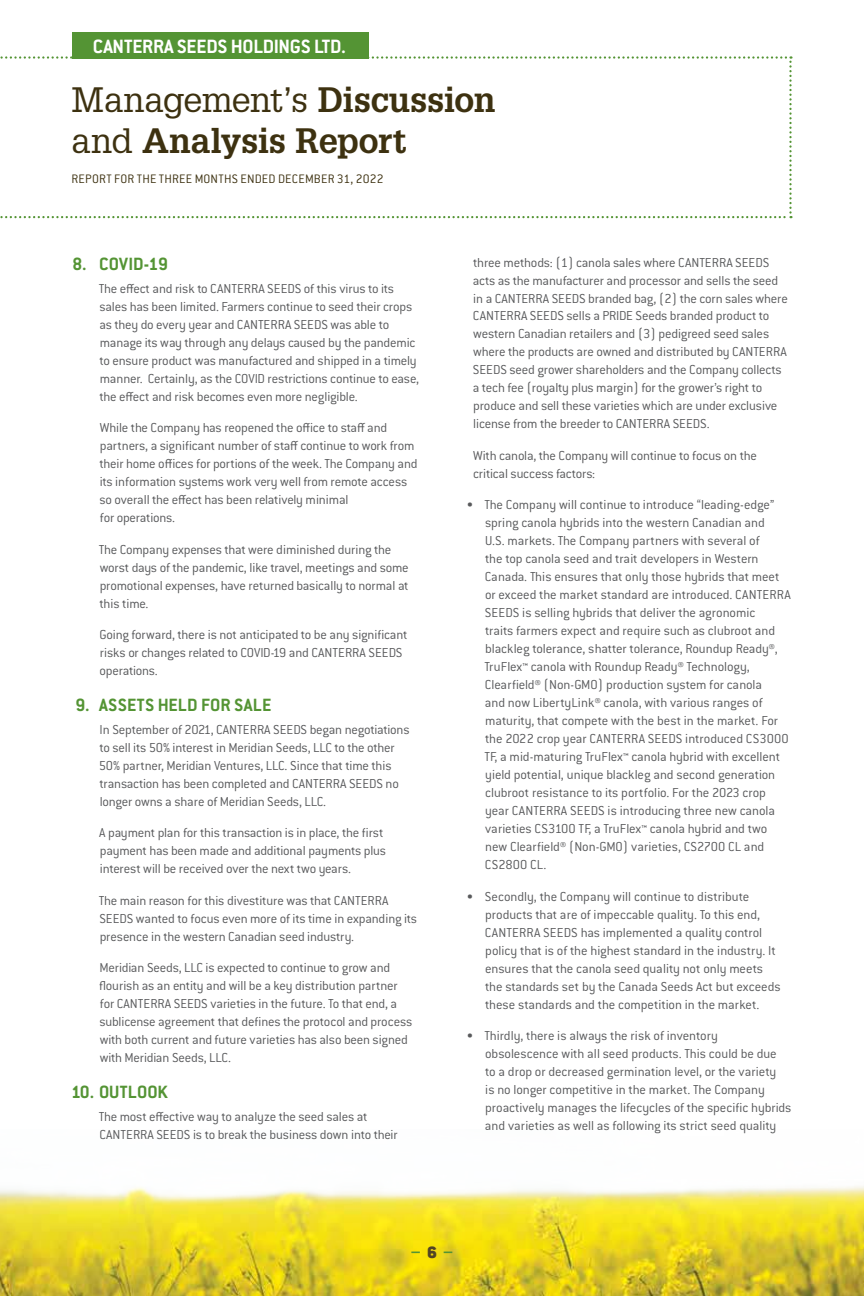
<style>
.page{position:relative;width:864px;height:1296px;background:#fff}
.page>*{position:absolute;margin:0;border:0;box-sizing:border-box;transform-origin:0 0}
.t1{font:700 34.5px/40.5px "Glypha LT Std";letter-spacing:-.01em;color:#3d3110}
.t2{font:700 21.15px "Conduit ITC Pro";letter-spacing:-.01em;color:#fff}
.t3{font:700 19.5px "Conduit ITC Pro";letter-spacing:.01em;color:#549434}
.t4{font:700 18px "Conduit ITC Pro";color:#549434}
.t5{font:300 14.25px/18px "Conduit ITC Pro";letter-spacing:-.01em;color:#58595b}
.t6{font:300 13.5px "Conduit ITC Pro";letter-spacing:.015em;color:#3d3110}
.s1{font-weight:400}
.s2{font-weight:900;color:#514425}
</style>
<div class="page">
<svg style="left:0;top:56px;width:792px;height:162px"></svg>
<div style="left:72px;top:32px;width:296px;height:27px;background:#549434"></div>
<img style="left:0;top:1186px;width:864px;height:110px">
<h2 class="t2" style="left:93px;top:34px;width:255px">CANTERRA SEEDS HOLDINGS LTD.</h2>
<h1 class="t1" style="left:71px;top:79px;width:425px"><span class="s1">Management’s</span> Discussion <span class="s1">and</span> Analysis Report</h1>
<p class="t6" style="left:71px;top:171px;width:314px">REPORT FOR THE THREE MONTHS ENDED DECEMBER 31, 2022</p>
<h3 class="t3" style="left:73px;top:253px;width:97px">8. COVID-19</h3>
<p class="t5" style="left:99px;top:279px;width:322px">The effect and risk to CANTERRA SEEDS of this virus to its sales has been limited. Farmers continue to seed their crops as they do every year and CANTERRA SEEDS was able to manage its way through any delays caused by the pandemic to ensure product was manufactured and shipped in a timely manner. Certainly, as the COVID restrictions continue to ease, the effect and risk becomes even more negligible.</p>
<p class="t5" style="left:100px;top:419px;width:319px">While the Company has reopened the office to staff and partners, a significant number of staff continue to work from their home offices for portions of the week. The Company and its information systems work very well from remote access so overall the effect has been relatively minimal<br>for operations.</p>
<p class="t5" style="left:99px;top:540px;width:311px">The Company expenses that were diminished during the worst days of the pandemic, like travel, meetings and some promotional expenses, have returned basically to normal at this time.</p>
<p class="t5" style="left:99px;top:626px;width:310px">Going forward, there is not anticipated to be any significant risks or changes related to COVID-19 and CANTERRA SEEDS operations.</p>
<h3 class="t3" style="left:75px;top:694px;width:197px">9. ASSETS HELD FOR SALE</h3>
<p class="t5" style="left:99px;top:720px;width:312px">In September of 2021, CANTERRA SEEDS began negotiations to sell its 50% interest in Meridian Seeds, LLC to the other 50% partner, Meridian Ventures, LLC. Since that time this transaction has been completed and CANTERRA SEEDS no longer owns a share of Meridian Seeds, LLC.</p>
<p class="t5" style="left:99px;top:824px;width:288px">A payment plan for this transaction is in place, the first payment has been made and additional payments plus interest will be received over the next two years.</p>
<p class="t5" style="left:99px;top:891px;width:320px">The main reason for this divestiture was that CANTERRA<br>SEEDS wanted to focus even more of its time in expanding its presence in the western Canadian seed industry.</p>
<p class="t5" style="left:99px;top:959px;width:315px">Meridian Seeds, LLC is expected to continue to grow and flourish as an entity and will be a key distribution partner for CANTERRA SEEDS varieties in the future. To that end, a sublicense agreement that defines the protocol and process with both current and future varieties has also been signed with Meridian Seeds, LLC.</p>
<h3 class="t3" style="left:71px;top:1081px;width:98px">10. OUTLOOK</h3>
<p class="t5" style="left:99px;top:1107px;width:300px">The most effective way to analyze the seed sales at<br>CANTERRA SEEDS is to break the business down into their</p>
<p class="t5" style="left:473px;top:253px;width:317px">three methods: (1) canola sales where CANTERRA SEEDS acts as the manufacturer and processor and sells the seed in a CANTERRA SEEDS branded bag, (2) the corn sales where CANTERRA SEEDS sells a PRIDE Seeds branded product to western Canadian retailers and (3) pedigreed seed sales where the products are owned and distributed by CANTERRA SEEDS seed grower shareholders and the Company collects a tech fee (royalty plus margin) for the grower’s right to produce and sell these varieties which are under exclusive license from the breeder to CANTERRA SEEDS.</p>
<p class="t5" style="left:473px;top:447px;width:285px">With canola, the Company will continue to focus on the critical success factors:</p>
<p class="t5" style="left:484px;top:496px;width:308px;text-indent:-18px">• The Company will continue to introduce “leading-edge” spring canola hybrids into the western Canadian and<br>U.S. markets. The Company partners with several of<br>the top canola seed and trait developers in Western Canada. This ensures that only those hybrids that meet or exceed the market standard are introduced. CANTERRA SEEDS is selling hybrids that deliver the agronomic<br>traits farmers expect and require such as clubroot and blackleg tolerance, shatter tolerance, Roundup Ready®, TruFlex™ canola with Roundup Ready® Technology, Clearfield® (Non-GMO) production system for canola<br>and now LibertyLink® canola, with various ranges of maturity, that compete with the best in the market. For the 2022 crop year CANTERRA SEEDS introduced CS3000<br>TF, a mid-maturing TruFlex™ canola hybrid with excellent yield potential, unique blackleg and second generation clubroot resistance to its portfolio. For the 2023 crop year CANTERRA SEEDS is introducing three new canola varieties CS3100 TF, a TruFlex™ canola hybrid and two new Clearfield® (Non-GMO) varieties, CS2700 CL and CS2800 CL.</p>
<p class="t5" style="left:485px;top:888px;width:297px;text-indent:-19px">• Secondly, the Company will continue to distribute products that are of impeccable quality. To this end, CANTERRA SEEDS has implemented a quality control policy that is of the highest standard in the industry. It ensures that the canola seed quality not only meets the standards set by the Canada Seeds Act but exceeds these standards and the competition in the market.</p>
<p class="t5" style="left:485px;top:1027px;width:308px;text-indent:-19px">• Thirdly, there is always the risk of inventory obsolescence with all seed products. This could be due<br>to a drop or decreased germination level, or the variety<br>is no longer competitive in the market. The Company proactively manages the lifecycles of the specific hybrids and varieties as well as following its strict seed quality</p>
<p class="t4" style="left:411px;top:1242px;width:44px">– <span class="s2">6</span> –</p>
</div>
